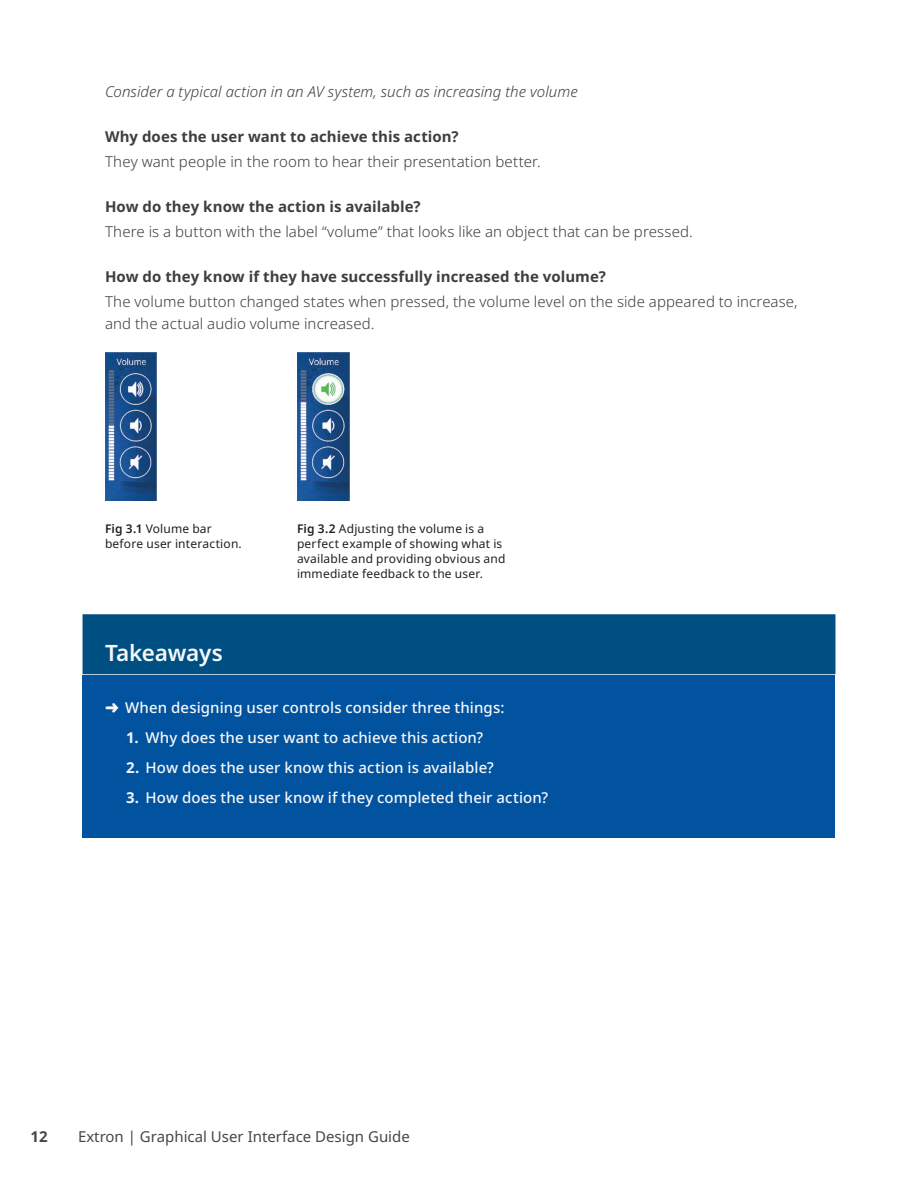
<style>
.page{position:relative;width:918px;height:1188px;background:#fff}
.page>*{position:absolute;margin:0;border:0;box-sizing:border-box;transform-origin:0 0}
.Takeaway_-_Title{font:600 22.5px "Noto Sans";letter-spacing:-.01em;color:#f7f7f8}
.Main_Paragraph{font:300 15px/22.5px "Noto Sans";letter-spacing:.005em;color:#3e3e3f}
.t1{font:500 15px "Noto Sans";letter-spacing:.005em;color:#f8f8f9}
.Heading_4{font:700 15px "Noto Sans";letter-spacing:.005em;color:#3e3e3f}
.Main_Paragraph-2{font:italic 300 15px "Noto Sans";letter-spacing:.005em;color:#3e3e3f}
.t2{font:15px "Noto Sans";color:#44474c}
.t3{font:700 15px "Noto Sans";color:#44474c}
.Image_Caption{font:12px/15px "Noto Sans";letter-spacing:.015em;color:#231f20}
.s1{font-weight:600}
.s2{font-weight:700;color:#f2f5f9}
</style>
<div class="page">
<div style="left:83px;top:614px;width:752px;height:60px;background:#004f83"></div>
<div style="left:83px;top:675px;width:752px;height:73px;background:#0153a0"></div>
<div style="left:83px;top:735px;width:752px;height:73px;background:#0153a0"></div>
<div style="left:83px;top:765px;width:752px;height:73px;background:#0153a0"></div>
<img style="left:105px;top:352px;width:52px;height:149px">
<img style="left:298px;top:352px;width:51px;height:149px">
<p class="Main_Paragraph-2" style="left:105px;top:81px;width:474px">Consider a typical action in an AV system, such as increasing the volume</p>
<p class="Heading_4" style="left:105px;top:126px;width:355px">Why does the user want to achieve this action?</p>
<p class="Main_Paragraph" style="left:105px;top:151px;width:437px">They want people in the room to hear their presentation better.</p>
<p class="Heading_4" style="left:105px;top:196px;width:317px">How do they know the action is available?</p>
<p class="Main_Paragraph" style="left:105px;top:221px;width:589px">There is a button with the label “volume” that looks like an object that can be pressed.</p>
<p class="Heading_4" style="left:105px;top:266px;width:502px">How do they know if they have successfully increased the volume?</p>
<p class="Main_Paragraph" style="left:105px;top:290px;width:694px">The volume button changed states when pressed, the volume level on the side appeared to increase, and the actual audio volume increased.</p>
<p class="Image_Caption" style="left:105px;top:522px;width:137px"><span class="s1">Fig 3.1</span> Volume bar before user interaction.</p>
<p class="Image_Caption" style="left:297px;top:522px;width:210px"><span class="s1">Fig 3.2</span> Adjusting the volume is a perfect example of showing what is available and providing obvious and immediate feedback to the user.</p>
<p class="Takeaway_-_Title" style="left:105px;top:637px;width:119px">Takeaways</p>
<p class="t1" style="left:105px;top:697px;width:401px">➜ When designing user controls consider three things:</p>
<p class="t1" style="left:126px;top:727px;width:359px"><span class="s2">1.</span> Why does the user want to achieve this action?</p>
<p class="t1" style="left:126px;top:757px;width:369px"><span class="s2">2.</span> How does the user know this action is available?</p>
<p class="t1" style="left:126px;top:787px;width:424px"><span class="s2">3.</span> How does the user know if they completed their action?</p>
<p class="t3" style="left:30px;top:1126px;width:19px">12</p>
<p class="t2" style="left:78px;top:1126px;width:333px">Extron | Graphical User Interface Design Guide</p>
</div>
